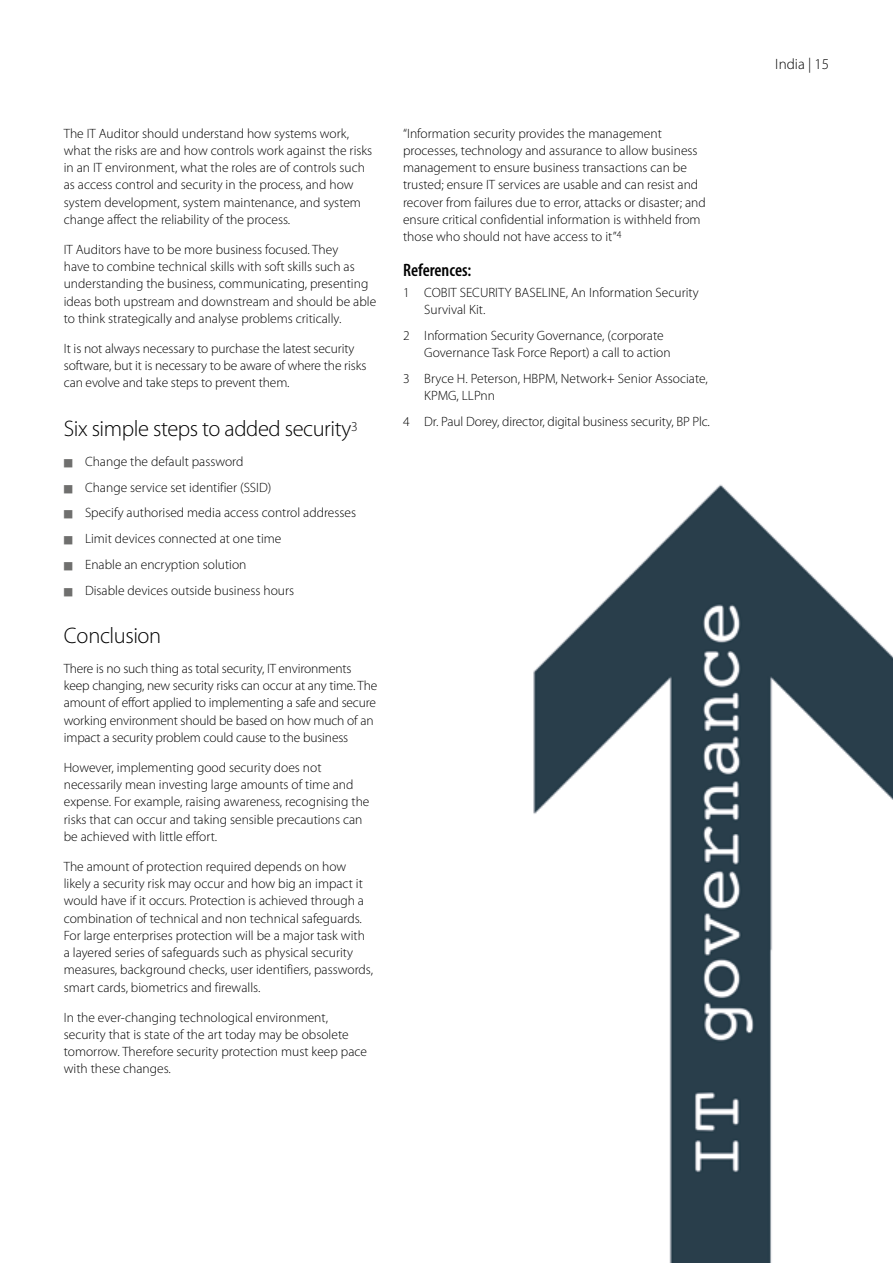
<style>
.page{position:relative;width:893px;height:1263px;background:#fff}
.page>*{position:absolute;margin:0;border:0;box-sizing:border-box;transform-origin:0 0}
.Head_2_new{font:300 22.5px "Myriad Pro";letter-spacing:-.02em;color:#000}
.Head_3_new{font:600 condensed 18px "Myriad Pro";color:#000}
.t1{font:300 15px "Myriad Pro";color:#000}
.Body_Text{font:300 13.5px/17.2px "Myriad Pro";color:#000}
.Bullet{font:300 13.5px/17.2px "Myriad Pro";color:#000}
.s1{color:#6f6f6e}
</style>
<div class="page">
<img style="left:533px;top:484px;width:360px;height:779px">
<p class="Body_Text" style="left:64px;top:124px;width:310px">The IT Auditor should understand how systems work, what the risks are and how controls work against the risks in an IT environment, what the roles are of controls such as access control and security in the process, and how system development, system maintenance, and system change affect the reliability of the process.</p>
<p class="Body_Text" style="left:64px;top:241px;width:314px">IT Auditors have to be more business focused. They<br>have to combine technical skills with soft skills such as understanding the business, communicating, presenting ideas both upstream and downstream and should be able to think strategically and analyse problems critically.</p>
<p class="Body_Text" style="left:64px;top:340px;width:304px">It is not always necessary to purchase the latest security software, but it is necessary to be aware of where the risks can evolve and take steps to prevent them.</p>
<p class="Head_2_new" style="left:64px;top:415px;width:295px">Six simple steps to added security<sup>3</sup></p>
<p class="Bullet" style="left:64px;top:452px;width:181px"><span class="s1">■</span> Change the default password</p>
<p class="Bullet" style="left:64px;top:478px;width:209px"><span class="s1">■</span> Change service set identifier (SSID)</p>
<p class="Bullet" style="left:64px;top:504px;width:294px"><span class="s1">■</span> Specify authorised media access control addresses</p>
<p class="Bullet" style="left:64px;top:530px;width:219px"><span class="s1">■</span> Limit devices connected at one time</p>
<p class="Bullet" style="left:64px;top:555px;width:184px"><span class="s1">■</span> Enable an encryption solution</p>
<p class="Bullet" style="left:64px;top:581px;width:232px"><span class="s1">■</span> Disable devices outside business hours</p>
<p class="Head_2_new" style="left:64px;top:622px;width:99px">Conclusion</p>
<p class="Body_Text" style="left:64px;top:659px;width:315px">There is no such thing as total security, IT environments keep changing, new security risks can occur at any time. The amount of effort applied to implementing a safe and secure working environment should be based on how much of an impact a security problem could cause to the business</p>
<p class="Body_Text" style="left:64px;top:759px;width:307px">However, implementing good security does not necessarily mean investing large amounts of time and expense. For example, raising awareness, recognising the risks that can occur and taking sensible precautions can be achieved with little effort.</p>
<p class="Body_Text" style="left:64px;top:858px;width:311px">The amount of protection required depends on how likely a security risk may occur and how big an impact it would have if it occurs. Protection is achieved through a combination of technical and non technical safeguards.<br>For large enterprises protection will be a major task with a layered series of safeguards such as physical security measures, background checks, user identifiers, passwords, smart cards, biometrics and firewalls.</p>
<p class="Body_Text" style="left:64px;top:1008px;width:305px">In the ever-changing technological environment, security that is state of the art today may be obsolete tomorrow. Therefore security protection must keep pace with these changes.</p>
<p class="Body_Text" style="left:403px;top:124px;width:304px">“Information security provides the management processes, technology and assurance to allow business management to ensure business transactions can be trusted; ensure IT services are usable and can resist and recover from failures due to error, attacks or disaster; and ensure critical confidential information is withheld from those who should not have access to it”<sup>4</sup></p>
<p class="Head_3_new" style="left:403px;top:258px;width:70px">References:</p>
<p class="Bullet" style="left:424px;top:284px;width:276px;text-indent:-21px">1 COBIT SECURITY BASELINE, An Information Security<br>Survival Kit.</p>
<p class="Bullet" style="left:424px;top:327px;width:248px;text-indent:-21px">2 Information Security Governance, (corporate<br>Governance Task Force Report) a call to action</p>
<p class="Bullet" style="left:424px;top:370px;width:285px;text-indent:-21px">3 Bryce H. Peterson, HBPM, Network+ Senior Associate,<br>KPMG, LLPnn</p>
<p class="Bullet" style="left:403px;top:413px;width:308px">4 Dr. Paul Dorey, director, digital business security, BP Plc.</p>
<p class="t1" style="left:775px;top:55px;width:55px">India | 15</p>
</div>
